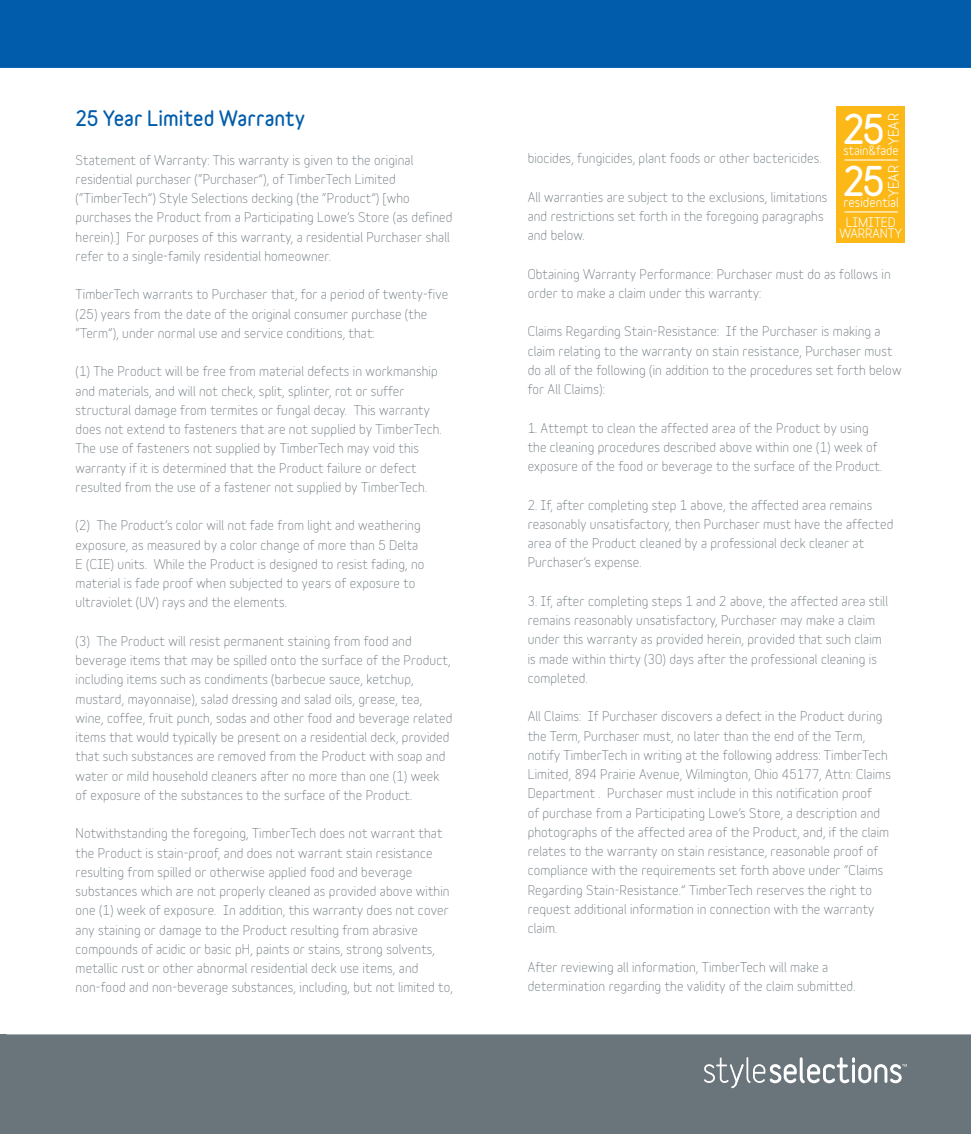
<style>
.page{position:relative;width:971px;height:1134px;background:#fff}
.page>*{position:absolute;margin:0;border:0;box-sizing:border-box;transform-origin:0 0}
.t1{font:900 36.75px "Variable";color:#fff}
.t2{font:900 19.25px "Variable";letter-spacing:.005em;color:#015dab}
.t3{font:700 13.65px "Variable";color:#fff}
.t4{font:13.12px/19.2px "Variable";letter-spacing:.01em;color:#6a747b}
.t5{font:700 12.42px/11.2px "Variable";color:#fff}
.t6{font:700 12.08px "Variable";color:#fff}
</style>
<div class="page">
<div style="left:0;top:0;width:970px;height:68px;background:#015dab"></div>
<div style="left:0;top:1035px;width:970px;height:99px;background:#6a747b"></div>
<svg style="left:704px;top:1057px;width:202px;height:31px"></svg>
<div style="left:836px;top:106px;width:68px;height:137px;background:#fbb817"></div>
<hr style="left:844px;top:159px;width:53px;height:2px;background:#fff">
<hr style="left:844px;top:211px;width:53px;height:1px;background:#fff">
<h2 class="t2" style="left:76px;top:106px;width:231px">25 Year Limited Warranty</h2>
<p class="t4" style="left:76px;top:150px;width:378px">Statement of Warranty: This warranty is given to the original residential purchaser (“Purchaser”), of TimberTech Limited (“TimberTech”) Style Selections decking (the “Product”) [who purchases the Product from a Participating Lowe’s Store (as defined herein).] For purposes of this warranty, a residential Purchaser shall refer to a single-family residential homeowner.</p>
<p class="t4" style="left:76px;top:285px;width:374px">TimberTech warrants to Purchaser that, for a period of twenty-five (25) years from the date of the original consumer purchase (the “Term”), under normal use and service conditions, that:</p>
<p class="t4" style="left:76px;top:362px;width:367px">(1) The Product will be free from material defects in workmanship and materials, and will not check, split, splinter, rot or suffer structural damage from termites or fungal decay. This warranty does not extend to fasteners that are not supplied by TimberTech.<br>The use of fasteners not supplied by TimberTech may void this warranty if it is determined that the Product failure or defect resulted from the use of a fastener not supplied by TimberTech.</p>
<p class="t4" style="left:76px;top:516px;width:350px">(2) The Product’s color will not fade from light and weathering exposure, as measured by a color change of more than 5 Delta E (CIE) units. While the Product is designed to resist fading, no material is fade proof when subjected to years of exposure to ultraviolet (UV) rays and the elements.</p>
<p class="t4" style="left:76px;top:631px;width:378px">(3) The Product will resist permanent staining from food and beverage items that may be spilled onto the surface of the Product, including items such as condiments (barbecue sauce, ketchup, mustard, mayonnaise), salad dressing and salad oils, grease, tea, wine, coffee, fruit punch, sodas and other food and beverage related items that would typically be present on a residential deck, provided that such substances are removed from the Product with soap and water or mild household cleaners after no more than one (1) week of exposure of the substances to the surface of the Product.</p>
<p class="t4" style="left:76px;top:824px;width:378px">Notwithstanding the foregoing, TimberTech does not warrant that the Product is stain-proof, and does not warrant stain resistance resulting from spilled or otherwise applied food and beverage substances which are not properly cleaned as provided above within one (1) week of exposure. In addition, this warranty does not cover any staining or damage to the Product resulting from abrasive compounds of acidic or basic pH, paints or stains, strong solvents, metallic rust or other abnormal residential deck use items, and non-food and non-beverage substances, including, but not limited to,</p>
<h1 class="t1" style="left:842px;top:106px;width:43px">25</h1>
<p class="t6" style="left:843px;top:143px;width:57px">stain&amp;fade</p>
<p class="t3" style="left:884px;top:145px;width:33px;rotate:-90deg">YEAR</p>
<p class="t4" style="left:527px;top:148px;width:295px">biocides, fungicides, plant foods or other bactericides.</p>
<p class="t4" style="left:527px;top:187px;width:301px">All warranties are subject to the exclusions, limitations and restrictions set forth in the foregoing paragraphs and below.</p>
<p class="t4" style="left:527px;top:264px;width:364px">Obtaining Warranty Performance: Purchaser must do as follows in order to make a claim under this warranty:</p>
<p class="t4" style="left:527px;top:322px;width:375px">Claims Regarding Stain-Resistance: If the Purchaser is making a claim relating to the warranty on stain resistance, Purchaser must do all of the following (in addition to the procedures set forth below for All Claims):</p>
<p class="t4" style="left:527px;top:418px;width:356px">1. Attempt to clean the affected area of the Product by using the cleaning procedures described above within one (1) week of exposure of the food or beverage to the surface of the Product.</p>
<p class="t4" style="left:527px;top:495px;width:367px">2. If, after completing step 1 above, the affected area remains reasonably unsatisfactory, then Purchaser must have the affected area of the Product cleaned by a professional deck cleaner at Purchaser’s expense.</p>
<p class="t4" style="left:527px;top:591px;width:362px">3. If, after completing steps 1 and 2 above, the affected area still remains reasonably unsatisfactory, Purchaser may make a claim under this warranty as provided herein, provided that such claim is made within thirty (30) days after the professional cleaning is completed.</p>
<p class="t4" style="left:527px;top:707px;width:364px">All Claims: If Purchaser discovers a defect in the Product during the Term, Purchaser must, no later than the end of the Term, notify TimberTech in writing at the following address: TimberTech Limited, 894 Prairie Avenue, Wilmington, Ohio 45177, Attn: Claims Department . Purchaser must include in this notification proof<br>of purchase from a Participating Lowe’s Store, a description and photographs of the affected area of the Product, and, if the claim relates to the warranty on stain resistance, reasonable proof of compliance with the requirements set forth above under “Claims Regarding Stain-Resistance.” TimberTech reserves the right to request additional information in connection with the warranty claim.</p>
<p class="t4" style="left:527px;top:957px;width:329px">After reviewing all information, TimberTech will make a determination regarding the validity of the claim submitted.</p>
<h1 class="t1" style="left:842px;top:158px;width:43px">25</h1>
<p class="t5" style="left:843px;top:197px;width:57px">residential</p>
<p class="t3" style="left:884px;top:197px;width:33px;rotate:-90deg">YEAR</p>
<p class="t5" style="left:839px;top:216px;width:58px;text-indent:6px">Limited<br>Warra</p>
<p class="t5" style="left:879px;top:227px;width:23px">nty</p>
</div>
